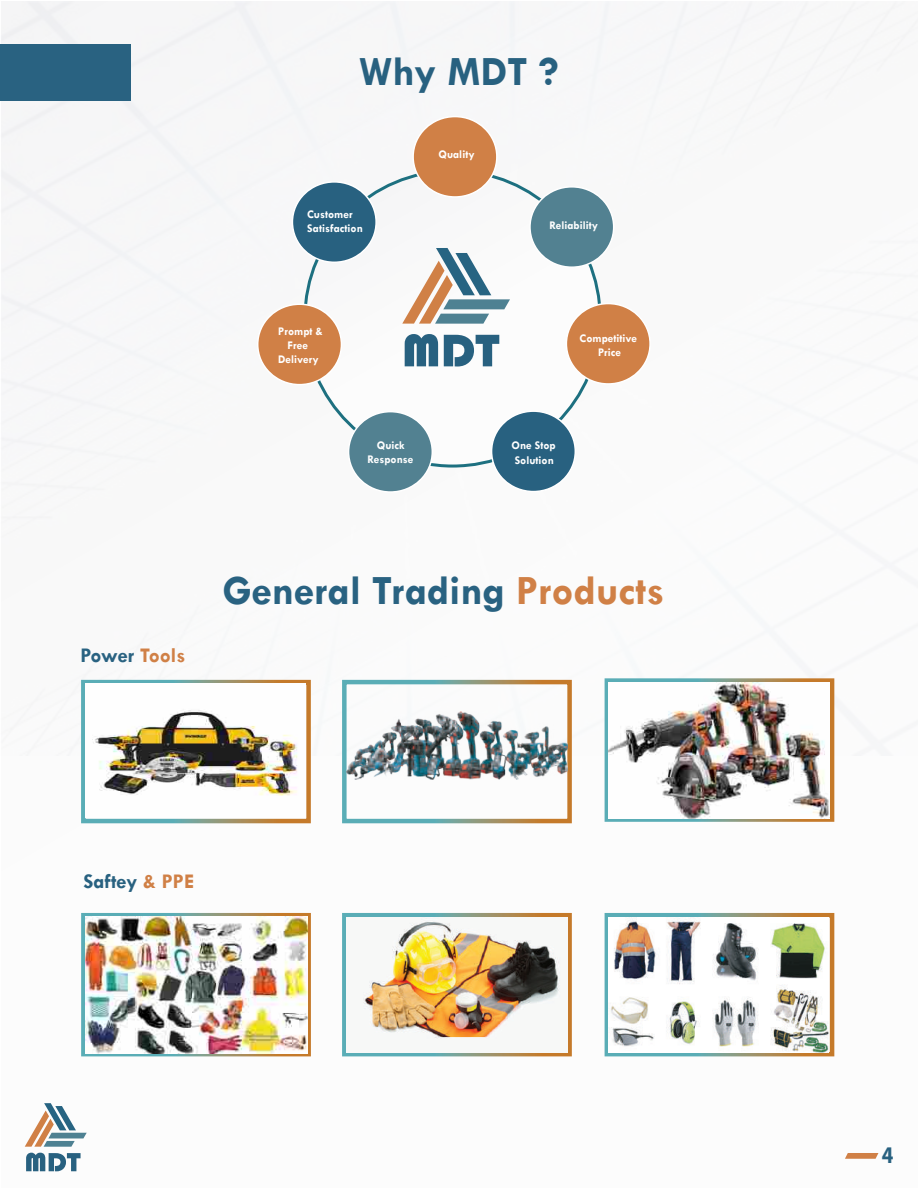
<style>
.page{position:relative;width:918px;height:1188px;background:#fff}
.page>*{position:absolute;margin:0;border:0;box-sizing:border-box;transform-origin:0 0}
.t1{font:700 42px "Tw Cen";color:#296281}
.t2{font:700 42px "Tw Cen";color:#286180}
.t3{font:700 24px "Myriad Pro";color:#286180;scale:.87 1}
.t4{font:700 21px "Tw Cen";color:#296281}
.t5{font:700 21px "Tw Cen";color:#286180}
.t6{font:700 11.7px/14.1px "Tw Cen";color:#fff;text-align:center}
.s1{color:#d08046}
</style>
<div class="page">
<img style="left:1px;top:2px;width:917px;height:753px">
<svg style="left:845px;top:1153px;width:33px;height:6px"></svg>
<svg style="left:25px;top:1103px;width:62px;height:44px"></svg>
<svg style="left:26px;top:1153px;width:55px;height:18px"></svg>
<div style="left:1px;top:44px;width:130px;height:56px;background:#296281"></div>
<div style="left:305px;top:171px;width:295px;height:295px;background:#fcfcfc;border-radius:148px"></div>
<div style="left:292px;top:182px;width:84px;height:80px;background:#286180;border-radius:50%"></div>
<div style="left:292px;top:181px;width:85px;height:82px;border:2px solid #fff;border-radius:50%"></div>
<div style="left:258px;top:304px;width:83px;height:81px;background:#d08046;border-radius:50%"></div>
<div style="left:257px;top:303px;width:85px;height:82px;border:2px solid #fff;border-radius:50%"></div>
<div style="left:349px;top:412px;width:83px;height:80px;background:#528191;border-radius:50%"></div>
<div style="left:348px;top:411px;width:85px;height:82px;border:2px solid #fff;border-radius:50%"></div>
<div style="left:492px;top:411px;width:83px;height:81px;background:#286180;border-radius:50%"></div>
<div style="left:491px;top:410px;width:85px;height:82px;border:2px solid #fff;border-radius:50%"></div>
<div style="left:566px;top:304px;width:84px;height:80px;background:#d08046;border-radius:50%"></div>
<div style="left:566px;top:303px;width:85px;height:82px;border:2px solid #fff;border-radius:50%"></div>
<div style="left:530px;top:187px;width:84px;height:80px;background:#528191;border-radius:50%"></div>
<div style="left:529px;top:186px;width:85px;height:82px;border:2px solid #fff;border-radius:50%"></div>
<div style="left:413px;top:117px;width:84px;height:80px;background:#d08046;border-radius:50%"></div>
<div style="left:412px;top:116px;width:86px;height:82px;border:2px solid #fff;border-radius:50%"></div>
<svg style="left:402px;top:248px;width:108px;height:76px"></svg>
<svg style="left:405px;top:334px;width:94px;height:33px"></svg>
<div style="left:605px;top:678px;width:229px;height:144px;border:4px solid #fff"></div>
<div style="left:605px;top:913px;width:229px;height:143px;border:4px solid #fff"></div>
<img style="left:85px;top:684px;width:220px;height:112px">
<img style="left:85px;top:916px;width:223px;height:137px">
<img style="left:363px;top:917px;width:197px;height:122px">
<img style="left:609px;top:682px;width:220px;height:136px">
<img style="left:347px;top:711px;width:221px;height:68px">
<img style="left:609px;top:917px;width:219px;height:135px">
<h1 class="t2" style="left:359px;top:46px;width:201px">Why MDT ?</h1>
<p class="t6" style="left:307px;top:207px;width:57px;text-align:left">Customer<br>Satisfaction</p>
<p class="t6" style="left:278px;top:324px;width:46px">Prompt &amp;<br>Free<br>Delivery</p>
<p class="t6" style="left:438px;top:147px;width:38px">Quality</p>
<p class="t6" style="left:549px;top:218px;width:50px">Reliability</p>
<p class="t6" style="left:580px;top:330px;width:59px">Competitive<br>Price</p>
<p class="t6" style="left:368px;top:438px;width:47px">Quick<br>Response</p>
<p class="t6" style="left:512px;top:438px;width:46px;text-align:left">One Stop<br>Solution</p>
<h3 class="t4" style="left:81px;top:643px;width:106px">Power <span class="s1">Tools</span></h3>
<h1 class="t1" style="left:223px;top:566px;width:443px">General Trading <span class="s1">Products</span></h1>
<h3 class="t5" style="left:83px;top:869px;width:112px">Saftey <span class="s1">&amp; PPE</span></h3>
<h2 class="t3" style="left:882px;top:1140px;width:15px">4</h2>
</div>
